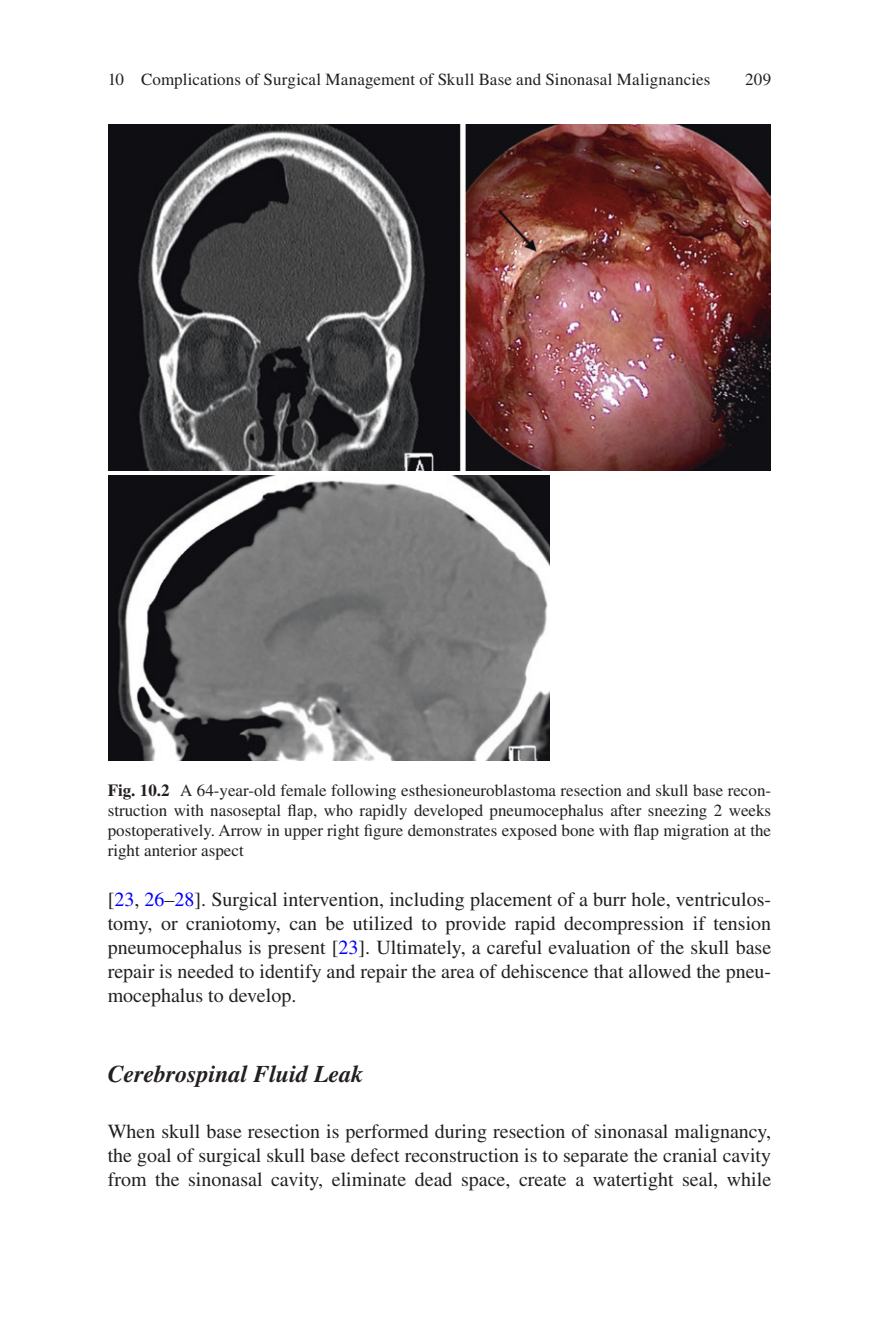
<style>
.page{position:relative;width:879px;height:1333px;background:#fff}
.page>*{position:absolute;margin:0;border:0;box-sizing:border-box;transform-origin:0 0}
.t1{font:italic 700 24px "Times LT Std";color:#231f20}
.t2{font:20px/24px "Times LT Std";color:#231f20;text-align:justify}
.t3{font:17px/20px "Times LT Std";color:#231f20;text-align:justify}
.s1{font-weight:700}
.s2{color:#00f}
</style>
<div class="page">
<img style="left:109px;top:124px;width:661px;height:346px">
<img style="left:109px;top:476px;width:441px;height:284px">
<p class="t3" style="left:108px;top:69px;width:604px">10 Complications of Surgical Management of Skull Base and Sinonasal Malignancies</p>
<p class="t3" style="left:745px;top:69px;width:27px">209</p>
<p class="t3" style="left:108px;top:780px;width:665px"><span class="s1">Fig. 10.2</span> A 64-year-old female following esthesioneuroblastoma resection and skull base recon&shy;struction with nasoseptal flap, who rapidly developed pneumocephalus after sneezing 2 weeks postoperatively. Arrow in upper right figure demonstrates exposed bone with flap migration at the right anterior aspect</p>
<p class="t2" style="left:108px;top:886px;width:665px">[<span class="s2">23</span>, <span class="s2">26</span>–<span class="s2">28</span>]. Surgical intervention, including placement of a burr hole, ventriculos&shy;tomy, or craniotomy, can be utilized to provide rapid decompression if tension pneumocephalus is present [<span class="s2">23</span>]. Ultimately, a careful evaluation of the skull base repair is needed to identify and repair the area of dehiscence that allowed the pneu&shy;mocephalus to develop.</p>
<p class="t1" style="left:108px;top:1059px;width:257px">Cerebrospinal Fluid Leak</p>
<p class="t2" style="left:108px;top:1118px;width:665px">When skull base resection is performed during resection of sinonasal malignancy, the goal of surgical skull base defect reconstruction is to separate the cranial cavity from the sinonasal cavity, eliminate dead space, create a watertight seal, while</p>
</div>
